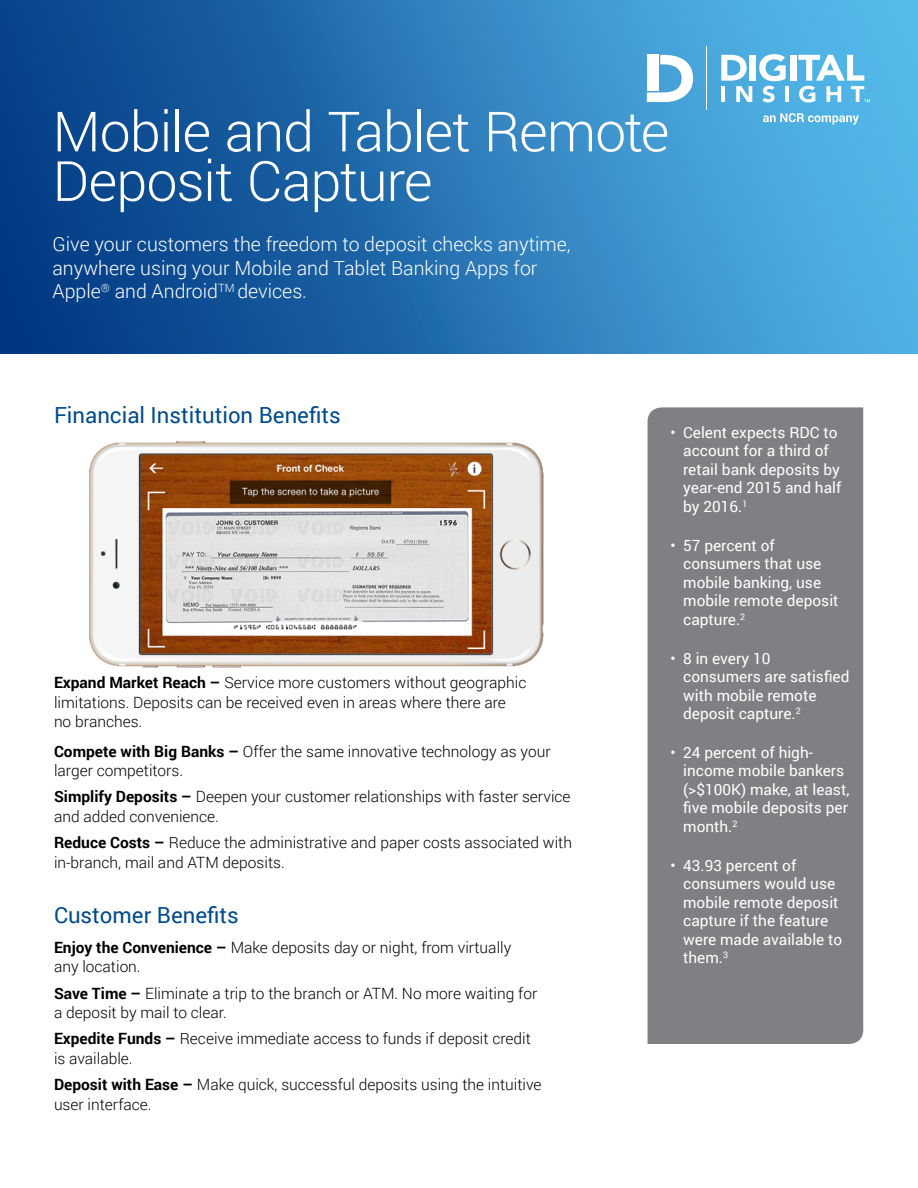
<style>
.page{position:relative;width:918px;height:1188px;background:#fff}
.page>*{position:absolute;margin:0;border:0;box-sizing:border-box;transform-origin:0 0}
.t1{font:300 55.5px/49.5px "Roboto";letter-spacing:-.02em;color:#fff}
.t2{font:22.2px "Roboto";color:#004b8d}
.t3{font:300 19.5px/23.4px "Roboto";color:#fff}
.t4{font:300 15.6px/19.5px "Roboto";color:#000}
.t5{font:15.45px/18.5px "Roboto";color:#fff}
.s1{font-weight:700}
</style>
<div class="page">
<div style="left:648px;top:407px;width:215px;height:637px;background:#807f83"></div>
<div style="left:0;top:0;width:918px;height:353px;background:linear-gradient(to right,#003781,#57bced)"></div>
<svg style="left:647px;top:55px;width:46px;height:47px"></svg>
<hr style="left:706px;top:47px;width:1px;height:63px;background:#fff">
<div style="left:750px;top:55px;width:6px;height:26px;background:#fff"></div>
<div style="left:790px;top:55px;width:6px;height:26px;background:#fff"></div>
<svg style="left:721px;top:55px;width:31px;height:47px"></svg>
<svg style="left:759px;top:54px;width:27px;height:48px"></svg>
<hr style="left:785px;top:86px;width:4px;height:16px;background:#fff">
<svg style="left:798px;top:55px;width:72px;height:47px"></svg>
<img style="left:89px;top:441px;width:455px;height:226px">
<svg style="left:763px;top:113px;width:96px;height:12px"></svg>
<h1 class="t1" style="left:52px;top:105px;width:618px">Mobile and Tablet Remote<br>Deposit Capture</h1>
<p class="t3" style="left:52px;top:232px;width:520px">Give your customers the freedom to deposit checks anytime, anywhere using your Mobile and Tablet Banking Apps for<br>Apple<sup>®</sup> and Android<sup>TM</sup> devices.</p>
<h2 class="t2" style="left:54px;top:400px;width:288px">Financial Institution Benefits</h2>
<p class="t4" style="left:54px;top:672px;width:474px"><span class="s1">Expand Market Reach –</span> Service more customers without geographic limitations. Deposits can be received even in areas where there are no branches.</p>
<p class="t4" style="left:54px;top:741px;width:498px"><span class="s1">Compete with Big Banks –</span> Offer the same innovative technology as your larger competitors.</p>
<p class="t4" style="left:54px;top:787px;width:518px"><span class="s1">Simplify Deposits –</span> Deepen your customer relationships with faster service and added convenience.</p>
<p class="t4" style="left:54px;top:832px;width:520px"><span class="s1">Reduce Costs –</span> Reduce the administrative and paper costs associated with in-branch, mail and ATM deposits.</p>
<h2 class="t2" style="left:54px;top:900px;width:186px">Customer Benefits</h2>
<p class="t4" style="left:54px;top:937px;width:459px"><span class="s1">Enjoy the Convenience –</span> Make deposits day or night, from virtually any location.</p>
<p class="t4" style="left:54px;top:983px;width:485px"><span class="s1">Save Time –</span> Eliminate a trip to the branch or ATM. No more waiting for a deposit by mail to clear.</p>
<p class="t4" style="left:54px;top:1029px;width:478px"><span class="s1">Expedite Funds –</span> Receive immediate access to funds if deposit credit is available.</p>
<p class="t4" style="left:54px;top:1074px;width:489px"><span class="s1">Deposit with Ease –</span> Make quick, successful deposits using the intuitive user interface.</p>
<p class="t5" style="left:683px;top:423px;width:160px;text-indent:-13px">• Celent expects RDC to account for a third of retail bank deposits by year-end 2015 and half by 2016.<sup>1</sup></p>
<p class="t5" style="left:683px;top:535px;width:157px;text-indent:-13px">• 57 percent of consumers that use mobile banking, use mobile remote deposit capture.<sup>2</sup></p>
<p class="t5" style="left:683px;top:648px;width:168px;text-indent:-13px">• 8 in every 10 consumers are satisfied with mobile remote deposit capture.<sup>2</sup></p>
<p class="t5" style="left:683px;top:743px;width:168px;text-indent:-13px">• 24 percent of high&shy;income mobile bankers (&gt;$100K) make, at least, five mobile deposits per month.<sup>2</sup></p>
<p class="t5" style="left:683px;top:855px;width:161px;text-indent:-13px">• 43.93 percent of consumers would use mobile remote deposit capture if the feature were made available to them.<sup>3</sup></p>
</div>
